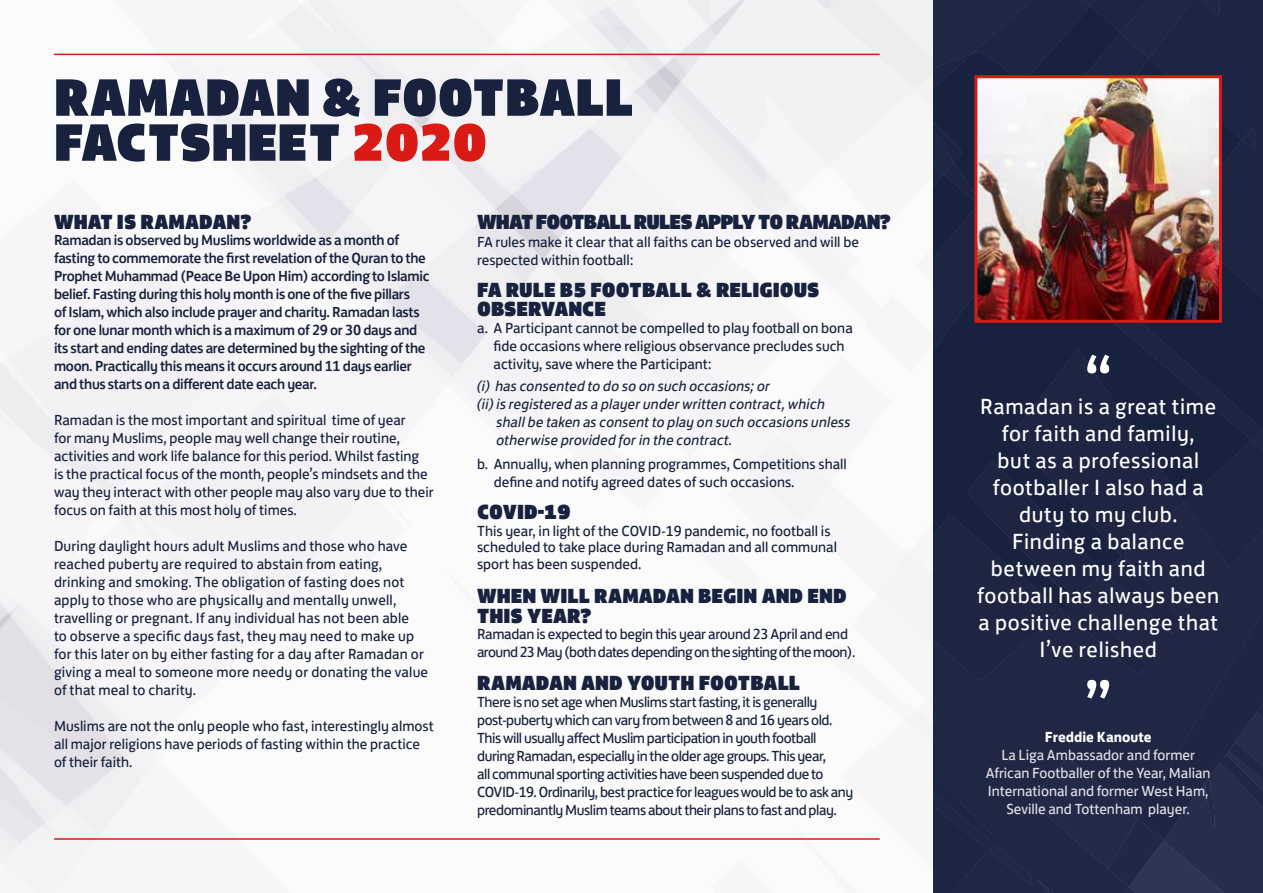
<style>
.page{position:relative;width:1263px;height:893px;background:#fff}
.page>*{position:absolute;margin:0;border:0;box-sizing:border-box;transform-origin:0 0}
.t1{font:54px/45px "FS Jack Poster";color:#18223e}
.t2{font:22.5px/27px "FS Jack";letter-spacing:.03em;color:#fff;text-align:center}
.t3{font:21px/19.5px "FS Jack Poster";color:#18223e}
.t4{font:21px "FS Jack Poster";letter-spacing:-.04em;color:#18223e}
.t5{font:15px/18px "FS Jack";color:#18223e}
.t6{font:500 15px/18px "FS Jack";letter-spacing:-.02em;color:#18223e}
.t7{font:15px/18px "FS Jack";letter-spacing:-.03em;color:#18223e}
.t8{font:italic 15px "FS Jack";color:#18223e}
.t9{font:15px/18px "FS Jack";color:#e0dfe6;text-align:center}
.t10{font:15px/18px "FS Jack";letter-spacing:-.035em;color:#18223e}
.t11{font:700 15px "FS Jack";color:#fff}
.s1{color:#da1a15}
</style>
<div class="page">
<hr style="left:54px;top:838px;width:826px;height:2px;background:#da1a15">
<hr style="left:54px;top:54px;width:826px;height:1px;background:#da1a15">
<svg style="left:933px;top:0;width:330px;height:893px;background:#3a374d"></svg>
<h1 class="t1" style="left:54px;top:73px;width:581px">RAMADAN &amp; FOOTBALL<br>FACTSHEET <span class="s1">2020</span></h1>
<h3 class="t3" style="left:54px;top:211px;width:199px">WHAT IS RAMADAN?</h3>
<p class="t6" style="left:54px;top:230px;width:377px">Ramadan is observed by Muslims worldwide as a month of fasting to commemorate the first revelation of the Quran to the Prophet Muhammad (Peace Be Upon Him) according to Islamic belief. Fasting during this holy month is one of the five pillars<br>of Islam, which also include prayer and charity. Ramadan lasts for one lunar month which is a maximum of 29 or 30 days and its start and ending dates are determined by the sighting of the moon. Practically this means it occurs around 11 days earlier and thus starts on a different date each year.</p>
<p class="t5" style="left:54px;top:410px;width:381px">Ramadan is the most important and spiritual time of year<br>for many Muslims, people may well change their routine, activities and work life balance for this period. Whilst fasting<br>is the practical focus of the month, people’s mindsets and the way they interact with other people may also vary due to their focus on faith at this most holy of times.</p>
<p class="t5" style="left:54px;top:536px;width:376px">During daylight hours adult Muslims and those who have reached puberty are required to abstain from eating, drinking and smoking. The obligation of fasting does not apply to those who are physically and mentally unwell, travelling or pregnant. If any individual has not been able<br>to observe a specific days fast, they may need to make up for this later on by either fasting for a day after Ramadan or giving a meal to someone more needy or donating the value of that meal to charity.</p>
<p class="t5" style="left:54px;top:716px;width:381px">Muslims are not the only people who fast, interestingly almost all major religions have periods of fasting within the practice of their faith.</p>
<h3 class="t4" style="left:477px;top:203px;width:415px">WHAT FOOTBALL RULES APPLY TO RAMADAN?</h3>
<p class="t5" style="left:477px;top:232px;width:383px">FA rules make it clear that all faiths can be observed and will be respected within football:</p>
<h3 class="t3" style="left:477px;top:279px;width:344px">FA RULE B5 FOOTBALL &amp; RELIGIOUS<br>OBSERVANCE</h3>
<p class="t5" style="left:494px;top:317px;width:361px;text-indent:-16px">a. A Participant cannot be compelled to play football on bona fide occasions where religious observance precludes such activity, save where the Participant:</p>
<p class="t8" style="left:477px;top:374px;width:295px">(i) has consented to do so on such occasions; or</p>
<p class="t8" style="left:477px;top:392px;width:350px">(ii) is registered as a player under written contract, which</p>
<p class="t8" style="left:496px;top:410px;width:356px">shall be taken as consent to play on such occasions unless</p>
<p class="t8" style="left:496px;top:428px;width:238px">otherwise provided for in the contract.</p>
<p class="t5" style="left:494px;top:454px;width:355px;text-indent:-17px">b. Annually, when planning programmes, Competitions shall define and notify agreed dates of such occasions.</p>
<h3 class="t3" style="left:477px;top:502px;width:95px">COVID-19</h3>
<p class="t5" style="left:477px;top:521px;width:361px;line-height:16.5px">This year, in light of the COVID-19 pandemic, no football is scheduled to take place during Ramadan and all communal sport has been suspended.</p>
<h3 class="t3" style="left:477px;top:585px;width:371px">WHEN WILL RAMADAN BEGIN AND END<br>THIS YEAR?</h3>
<p class="t10" style="left:477px;top:624px;width:380px">Ramadan is expected to begin this year around 23 April and end around 23 May (both dates depending on the sighting of the moon).</p>
<h3 class="t3" style="left:477px;top:672px;width:325px">RAMADAN AND YOUTH FOOTBALL</h3>
<p class="t7" style="left:477px;top:691px;width:378px">There is no set age when Muslims start fasting, it is generally post-puberty which can vary from between 8 and 16 years old.<br>This will usually affect Muslim participation in youth football during Ramadan, especially in the older age groups. This year,<br>all communal sporting activities have been suspended due to COVID-19. Ordinarily, best practice for leagues would be to ask any predominantly Muslim teams about their plans to fast and play.</p>
<h2 class="t2" style="left:977px;top:391px;width:244px">Ramadan is a great time for faith and family,<br>but as a professional footballer I also had a duty to my club.<br>Finding a balance between my faith and football has always been a positive challenge that<br>I’ve relished</h2>
<p class="t11" style="left:1045px;top:725px;width:108px">Freddie Kanoute</p>
<p class="t9" style="left:986px;top:745px;width:226px">La Liga Ambassador and former African Footballer of the Year, Malian International and former West Ham, Seville and Tottenham player.</p>
</div>
